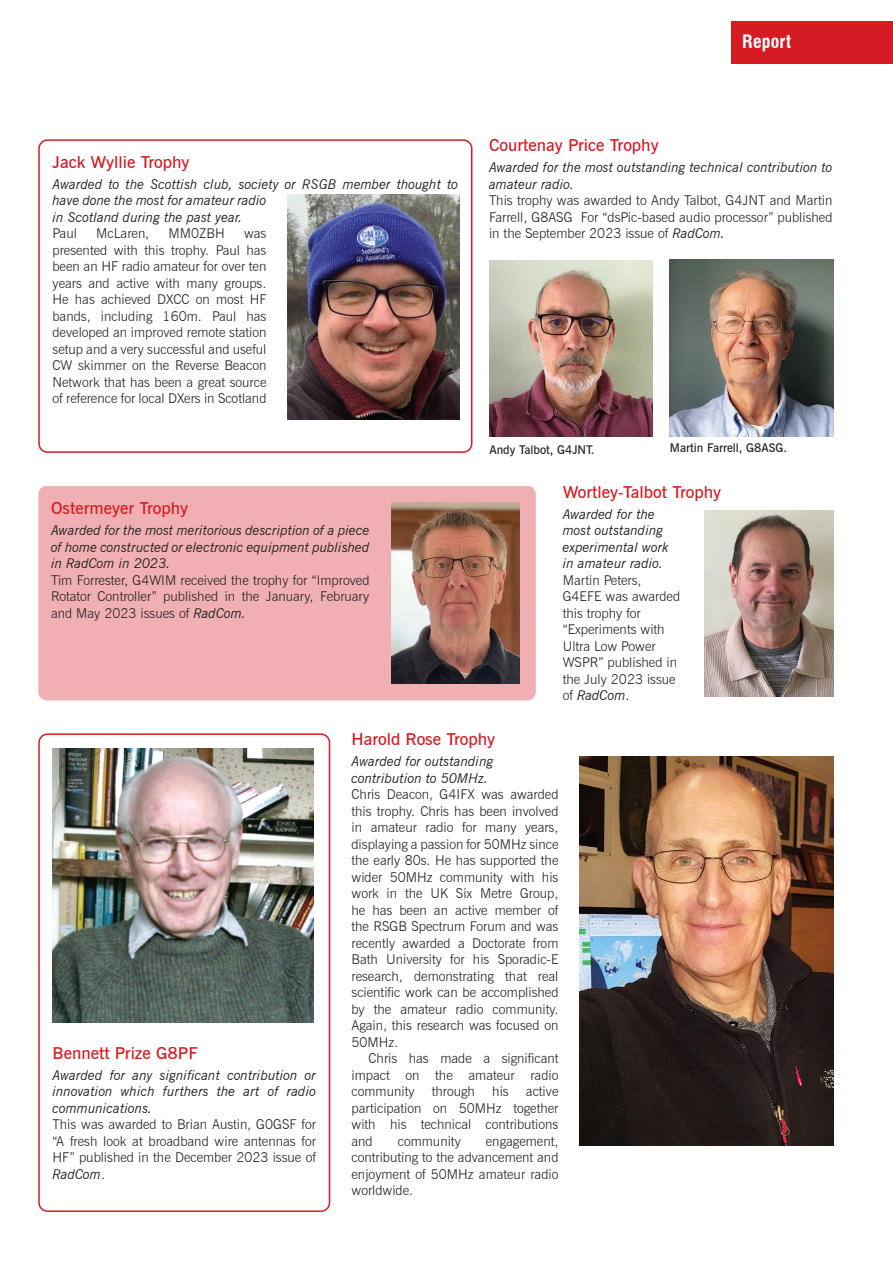
<style>
.page{position:relative;width:893px;height:1263px;background:#fff}
.page>*{position:absolute;margin:0;border:0;box-sizing:border-box;transform-origin:0 0}
.t1{font:700 condensed 18px "Swiss 721 BT";letter-spacing:.01em;color:#fff}
.t2{font:600 16.5px "News Gothic BT";color:#d51c23;scale:1.04 1}
.t3{font:300 13.5px/16.5px "News Gothic BT";color:#231f20;text-align:justify}
.t4{font:italic 13.5px/16.5px "News Gothic BT";color:#231f20}
.t5{font:600 12px "News Gothic BT";color:#231f20}
.s1{font-weight:400;font-style:italic}
</style>
<div class="page">
<div style="left:731px;top:21px;width:162px;height:43px;background:#d51c23"></div>
<div style="left:38px;top:486px;width:498px;height:214px;background:#f0afb2;border-radius:9px"></div>
<div style="left:38px;top:139px;width:434px;height:314px;border:2px solid #d51c23;border-radius:9px"></div>
<img style="left:288px;top:194px;width:171px;height:226px">
<img style="left:489px;top:260px;width:164px;height:177px">
<img style="left:670px;top:260px;width:163px;height:177px">
<img style="left:392px;top:502px;width:127px;height:182px">
<div style="left:38px;top:733px;width:292px;height:479px;border:2px solid #d51c23;border-radius:9px"></div>
<img style="left:53px;top:748px;width:261px;height:274px">
<img style="left:704px;top:511px;width:129px;height:186px">
<img style="left:580px;top:756px;width:253px;height:390px">
<h1 class="t1" style="left:742px;top:31px;width:50px">Report</h1>
<p class="t2" style="left:53px;top:152px;width:133px">Jack Wyllie Trophy</p>
<p class="t4" style="left:53px;top:176px;width:407px">Awarded to the Scottish club, society or RSGB member thought to have done the most for amateur radio<br>in Scotland during the past year.</p>
<p class="t3" style="left:53px;top:225px;width:26px">Paul</p>
<p class="t3" style="left:96px;top:225px;width:54px">McLaren,</p>
<p class="t3" style="left:168px;top:225px;width:58px">MM0ZBH</p>
<p class="t3" style="left:53px;top:225px;width:215px;text-indent:192px">was presented with this trophy. Paul has been an HF radio amateur for over ten years and active with many groups.<br>He has achieved DXCC on most HF bands, including 160m. Paul has developed an improved remote station setup and a very successful and useful CW skimmer on the Reverse Beacon Network that has been a great source of reference for local DXers in Scotland</p>
<p class="t2" style="left:51px;top:498px;width:133px">Ostermeyer Trophy</p>
<p class="t4" style="left:51px;top:522px;width:320px;text-align:justify">Awarded for the most meritorious description of a piece of home constructed or electronic equipment published in RadCom in 2023.</p>
<p class="t3" style="left:51px;top:572px;width:320px">Tim Forrester, G4WIM received the trophy for “Improved Rotator Controller” published in the January, February and May 2023 issues of <span class="s1">RadCom.</span></p>
<p class="t2" style="left:489px;top:135px;width:165px">Courtenay Price Trophy</p>
<p class="t4" style="left:489px;top:159px;width:345px">Awarded for the most outstanding technical contribution to amateur radio.</p>
<p class="t3" style="left:489px;top:192px;width:345px">This trophy was awarded to Andy Talbot, G4JNT and Martin Farrell, G8ASG For “dsPic-based audio processor” published in the September 2023 issue of <span class="s1">RadCom.</span></p>
<p class="t5" style="left:489px;top:442px;width:106px">Andy Talbot, G4JNT.</p>
<p class="t5" style="left:670px;top:441px;width:119px">Martin Farrell, G8ASG.</p>
<p class="t2" style="left:563px;top:482px;width:154px">Wortley-Talbot Trophy</p>
<p class="t4" style="left:563px;top:506px;width:108px">Awarded for the most outstanding experimental work in amateur radio.</p>
<p class="t3" style="left:563px;top:572px;width:119px;text-align:left">Martin Peters,<br>G4EFE was awarded this trophy for “Experiments with<br>Ultra Low Power<br>WSPR” published in the July 2023 issue of <span class="s1">RadCom</span>.</p>
<p class="t2" style="left:53px;top:1043px;width:141px">Bennett Prize G8PF</p>
<p class="t4" style="left:53px;top:1067px;width:265px;text-align:justify">Awarded for any significant contribution or innovation which furthers the art of radio communications.</p>
<p class="t3" style="left:53px;top:1116px;width:265px">This was awarded to Brian Austin, G0GSF for “A fresh look at broadband wire antennas for HF” published in the December 2023 issue of <span class="s1">RadCom</span>.</p>
<p class="t2" style="left:351px;top:729px;width:140px">Harold Rose Trophy</p>
<p class="t4" style="left:351px;top:753px;width:143px">Awarded for outstanding contribution to 50MHz.</p>
<p class="t3" style="left:351px;top:786px;width:208px">Chris Deacon, G4IFX was awarded this trophy. Chris has been involved in amateur radio for many years, displaying a passion for 50MHz since the early 80s. He has supported the wider 50MHz community with his work in the UK Six Metre Group, he has been an active member of the RSGB Spectrum Forum and was recently awarded a Doctorate from Bath University for his Sporadic-E research, demonstrating that real scientific work can be accomplished by the amateur radio community.<br>Again, this research was focused on 50MHz.</p>
<p class="t3" style="left:351px;top:1050px;width:208px;text-indent:17px">Chris has made a significant impact on the amateur radio community</p>
<p class="t3" style="left:351px;top:1083px;width:208px;text-indent:174px">active participation on 50MHz together with his technical contributions and</p>
<p class="t3" style="left:432px;top:1083px;width:45px">through</p>
<p class="t3" style="left:492px;top:1083px;width:18px">his</p>
<p class="t3" style="left:398px;top:1133px;width:65px">community</p>
<p class="t3" style="left:351px;top:1133px;width:208px;text-indent:134px">engagement, contributing to the advancement and enjoyment of 50MHz amateur radio worldwide.</p>
</div>
